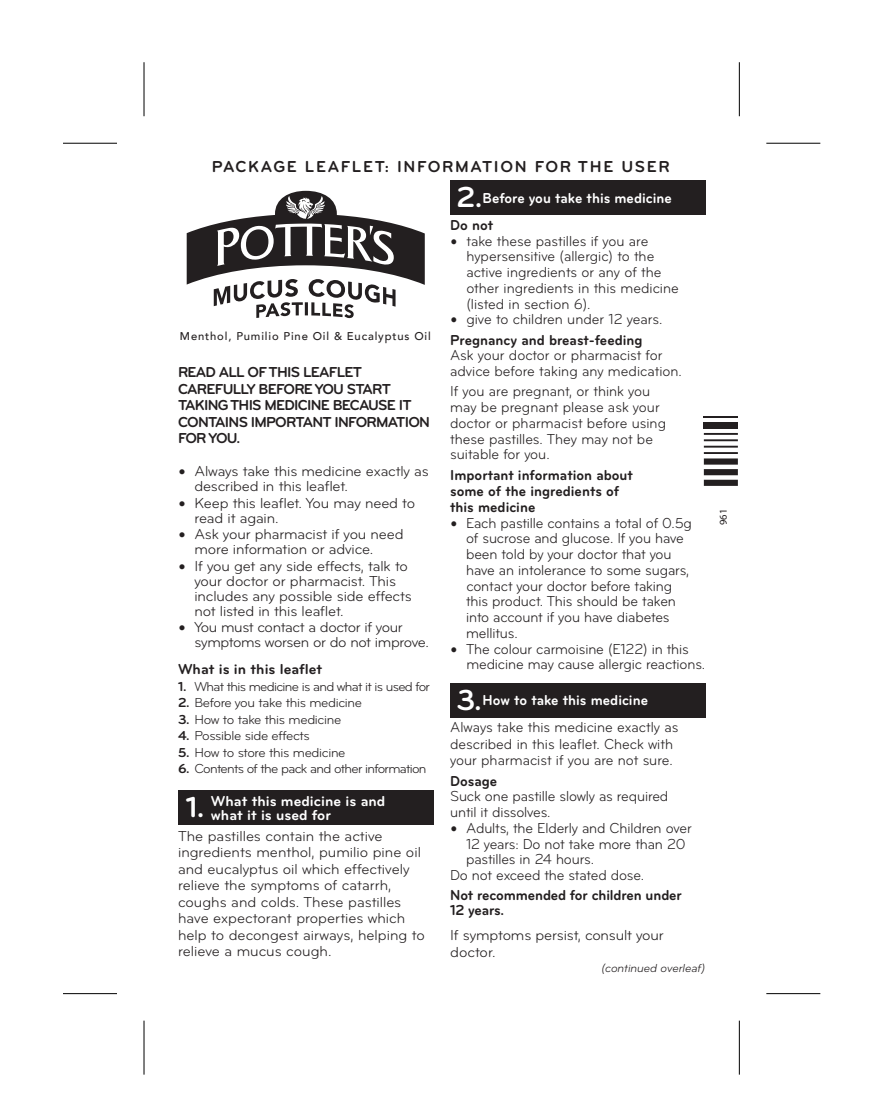
<style>
.page{position:relative;width:893px;height:1098px;background:#fff}
.page>*{position:absolute;margin:0;border:0;box-sizing:border-box;transform-origin:0 0}
.t1{font:700 30px "Bryant Pro";color:#fff}
.t2{font:700 16.5px "Bryant Pro";letter-spacing:.1em;color:#231f20}
.t3{font:15px/15.8px "Bryant Pro";letter-spacing:-.01em;color:#231f20;scale:.95 1}
.t4{font:15px/16.5px "Bryant Pro";letter-spacing:-.01em;color:#231f20}
.t5{font:700 15px/15.8px "Bryant Pro";letter-spacing:-.015em;color:#231f20;scale:.95 1}
.t6{font:700 15px/16.5px "Bryant Pro";letter-spacing:-.05em;color:#231f20}
.t7{font:700 15px "Bryant Pro";color:#fff;scale:.95 1}
.t8{font:700 15px/13.5px "Bryant Pro";color:#fff}
.t9{font:700 15px "Bryant Pro";letter-spacing:-.015em;color:#231f20}
.t10{font:13.5px "Bryant Pro";letter-spacing:-.04em;color:#231f20}
.t11{font:italic 12px "Bryant Pro";letter-spacing:-.01em;color:#231f20}
.t12{font:500 11.25px "Avenir";letter-spacing:.075em;color:#231f20}
.t13{font:10.5px "Myriad Pro";color:#231f20}
.s1{font-size:22.5px}
.s2{font-weight:700}
</style>
<div class="page">
<div style="left:450px;top:683px;width:255px;height:34px;background:#231f20"></div>
<div style="left:450px;top:181px;width:255px;height:34px;background:#231f20"></div>
<div style="left:178px;top:791px;width:255px;height:34px;background:#231f20"></div>
<svg style="left:187px;top:190px;width:238px;height:128px"></svg>
<svg style="left:704px;top:458px;width:34px;height:28px"></svg>
<hr style="left:704px;top:452px;width:34px;height:2px;background:#231f20">
<hr style="left:704px;top:446px;width:34px;height:2px;background:#231f20">
<hr style="left:704px;top:439px;width:34px;height:2px;background:#231f20">
<hr style="left:704px;top:433px;width:34px;height:2px;background:#231f20">
<div style="left:704px;top:422px;width:34px;height:6px;background:#231f20"></div>
<hr style="left:704px;top:416px;width:34px;height:2px;background:#231f20">
<hr style="left:144px;top:62px;width:1px;height:54px;background:#000">
<hr style="left:63px;top:143px;width:54px;height:1px;background:#000">
<hr style="left:63px;top:993px;width:54px;height:1px;background:#000">
<hr style="left:144px;top:1021px;width:1px;height:54px;background:#000">
<hr style="left:739px;top:62px;width:1px;height:54px;background:#000">
<hr style="left:766px;top:143px;width:54px;height:1px;background:#000">
<hr style="left:766px;top:993px;width:54px;height:1px;background:#000">
<hr style="left:739px;top:1021px;width:1px;height:54px;background:#000">
<p class="t2" style="left:212px;top:156px;width:460px">PACKAGE LEAFLET: INFORMATION FOR THE USER</p>
<p class="t12" style="left:180px;top:327px;width:252px">Menthol, Pumilio Pine Oil &amp; Eucalyptus Oil</p>
<p class="t6" style="left:178px;top:364px;width:253px">READ ALL OF THIS LEAFLET<br>CAREFULLY BEFORE YOU START<br>TAKING THIS MEDICINE BECAUSE IT<br>CONTAINS IMPORTANT INFORMATION<br>FOR YOU.</p>
<p class="t4" style="left:194px;top:464px;width:236px;line-height:15px;text-indent:-16px"><span class="s1">•</span> Always take this medicine exactly as described in this leaflet.</p>
<p class="t4" style="left:194px;top:495px;width:222px;line-height:15px;text-indent:-16px"><span class="s1">•</span> Keep this leaflet. You may need to read it again.</p>
<p class="t4" style="left:194px;top:527px;width:211px;line-height:15px;text-indent:-16px"><span class="s1">•</span> Ask your pharmacist if you need more information or advice.</p>
<p class="t4" style="left:194px;top:558px;width:219px;line-height:15px;text-indent:-16px"><span class="s1">•</span> If you get any side effects, talk to your doctor or pharmacist. This includes any possible side effects not listed in this leaflet.</p>
<p class="t4" style="left:194px;top:620px;width:236px;line-height:15px;text-indent:-16px"><span class="s1">•</span> You must contact a doctor if your symptoms worsen or do not improve.</p>
<p class="t9" style="left:178px;top:660px;width:146px">What is in this leaflet</p>
<p class="t10" style="left:178px;top:678px;width:253px"><span class="s2">1.</span> What this medicine is and what it is used for</p>
<p class="t10" style="left:178px;top:695px;width:186px"><span class="s2">2.</span> Before you take this medicine</p>
<p class="t10" style="left:178px;top:711px;width:165px"><span class="s2">3.</span> How to take this medicine</p>
<p class="t10" style="left:178px;top:728px;width:133px"><span class="s2">4.</span> Possible side effects</p>
<p class="t10" style="left:178px;top:744px;width:169px"><span class="s2">5.</span> How to store this medicine</p>
<p class="t10" style="left:178px;top:761px;width:250px"><span class="s2">6.</span> Contents of the pack and other information</p>
<p class="t8" style="left:211px;top:794px;width:176px">What this medicine is and what it is used for</p>
<p class="t4" style="left:178px;top:828px;width:248px">The pastilles contain the active ingredients menthol, pumilio pine oil and eucalyptus oil which effectively relieve the symptoms of catarrh, coughs and colds. These pastilles have expectorant properties which help to decongest airways, helping to relieve a mucus cough.</p>
<h1 class="t1" style="left:186px;top:789px;width:20px">1.</h1>
<h1 class="t1" style="left:457px;top:178px;width:27px">2.</h1>
<p class="t7" style="left:483px;top:188px;width:201px">Before you take this medicine</p>
<p class="t5" style="left:450px;top:217px;width:47px">Do not</p>
<p class="t3" style="left:466px;top:233px;width:225px;text-indent:-16px"><span class="s1">•</span> take these pastilles if you are hypersensitive (allergic) to the active ingredients or any of the other ingredients in this medicine (listed in section 6).</p>
<p class="t3" style="left:450px;top:309px;width:225px;line-height:20.2px"><span class="s1">•</span> give to children under 12 years.<br><span class="s2">Pregnancy and breast-feeding</span></p>
<p class="t3" style="left:450px;top:348px;width:245px">Ask your doctor or pharmacist for advice before taking any medication.</p>
<p class="t3" style="left:450px;top:384px;width:229px">If you are pregnant, or think you may be pregnant please ask your doctor or pharmacist before using these pastilles. They may not be suitable for you.</p>
<p class="t5" style="left:450px;top:467px;width:194px">Important information about some of the ingredients of this medicine</p>
<p class="t3" style="left:466px;top:515px;width:239px;text-indent:-16px"><span class="s1">•</span> Each pastille contains a total of 0.5g of sucrose and glucose. If you have been told by your doctor that you have an intolerance to some sugars, contact your doctor before taking this product. This should be taken into account if you have diabetes mellitus.</p>
<p class="t3" style="left:466px;top:641px;width:253px;text-indent:-16px"><span class="s1">•</span> The colour carmoisine (E122) in this medicine may cause allergic reactions.</p>
<p class="t7" style="left:483px;top:691px;width:176px">How to take this medicine</p>
<p class="t3" style="left:450px;top:719px;width:242px;line-height:16.5px">Always take this medicine exactly as described in this leaflet. Check with your pharmacist if you are not sure.</p>
<p class="t5" style="left:450px;top:773px;width:51px">Dosage</p>
<p class="t3" style="left:450px;top:789px;width:231px">Suck one pastille slowly as required until it dissolves.</p>
<p class="t3" style="left:450px;top:820px;width:256px"><span class="s1">•</span> Adults, the Elderly and Children over</p>
<p class="t3" style="left:466px;top:836px;width:232px">12 years: Do not take more than 20</p>
<p class="t3" style="left:466px;top:852px;width:136px">pastilles in 24 hours.</p>
<p class="t3" style="left:450px;top:867px;width:206px">Do not exceed the stated dose.</p>
<p class="t5" style="left:450px;top:887px;width:245px;line-height:15px">Not recommended for children under<br>12 years.</p>
<p class="t4" style="left:450px;top:927px;width:215px">If symptoms persist, consult your doctor.</p>
<p class="t11" style="left:602px;top:960px;width:105px">(continued overleaf)</p>
<h1 class="t1" style="left:457px;top:681px;width:27px">3.</h1>
<p class="t13" style="left:717px;top:525px;width:18px;rotate:-90deg">961</p>
</div>
